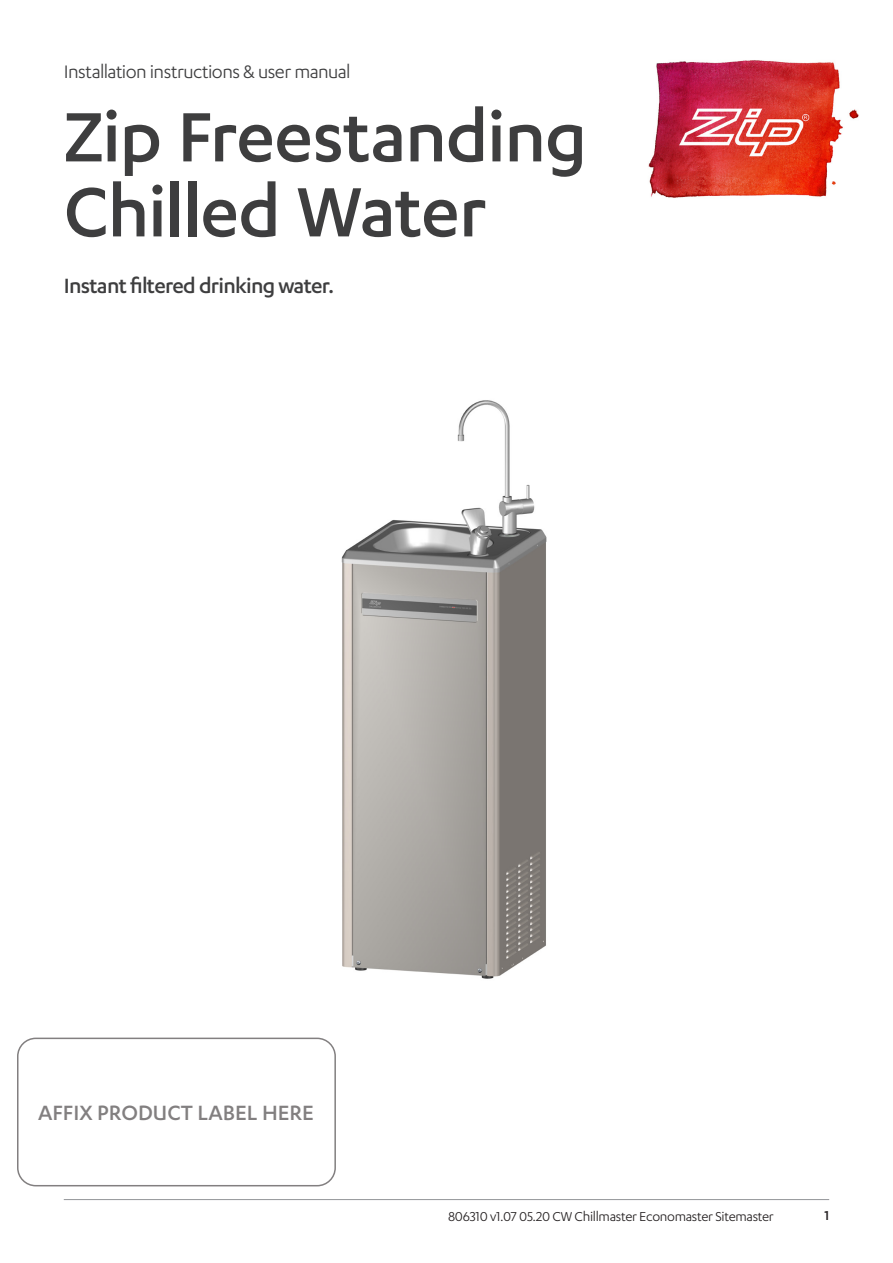
<style>
.page{position:relative;width:893px;height:1263px;background:#fff}
.page>*{position:absolute;margin:0;border:0;box-sizing:border-box;transform-origin:0 0}
.t1{font:500 81px/75px "Karbon";letter-spacing:-.015em;color:#3e3e3f}
.t2{font:500 24px "Karbon";letter-spacing:-.03em;color:#3e3e3f}
.t3{font:500 24px "Karbon";color:#827f80}
.t4{font:21px "Karbon";letter-spacing:-.025em;color:#3e3e3f}
.t5{font:15px "Karbon";letter-spacing:-.02em;color:#231f20}
.t6{font:500 15px "Karbon";color:#231f20}
</style>
<div class="page">
<hr style="left:64px;top:1199px;width:765px;height:1px;background:#939598">
<img style="left:341px;top:400px;width:206px;height:579px">
<img style="left:648px;top:60px;width:211px;height:138px">
<div style="left:17px;top:1037px;width:319px;height:149px;border:2px solid #827f80;border-radius:18px"></div>
<p class="t4" style="left:64px;top:60px;width:288px">Installation instructions &amp; user manual</p>
<p class="t1" style="left:64px;top:97px;width:525px">Zip Freestanding<br>Chilled Water</p>
<p class="t2" style="left:64px;top:272px;width:272px">Instant filtered drinking water.</p>
<p class="t3" style="left:38px;top:1099px;width:277px">AFFIX PRODUCT LABEL HERE</p>
<p class="t5" style="left:448px;top:1208px;width:327px">806310 v1.07 05.20 CW Chillmaster Economaster Sitemaster</p>
<p class="t6" style="left:824px;top:1207px;width:6px">1</p>
</div>
